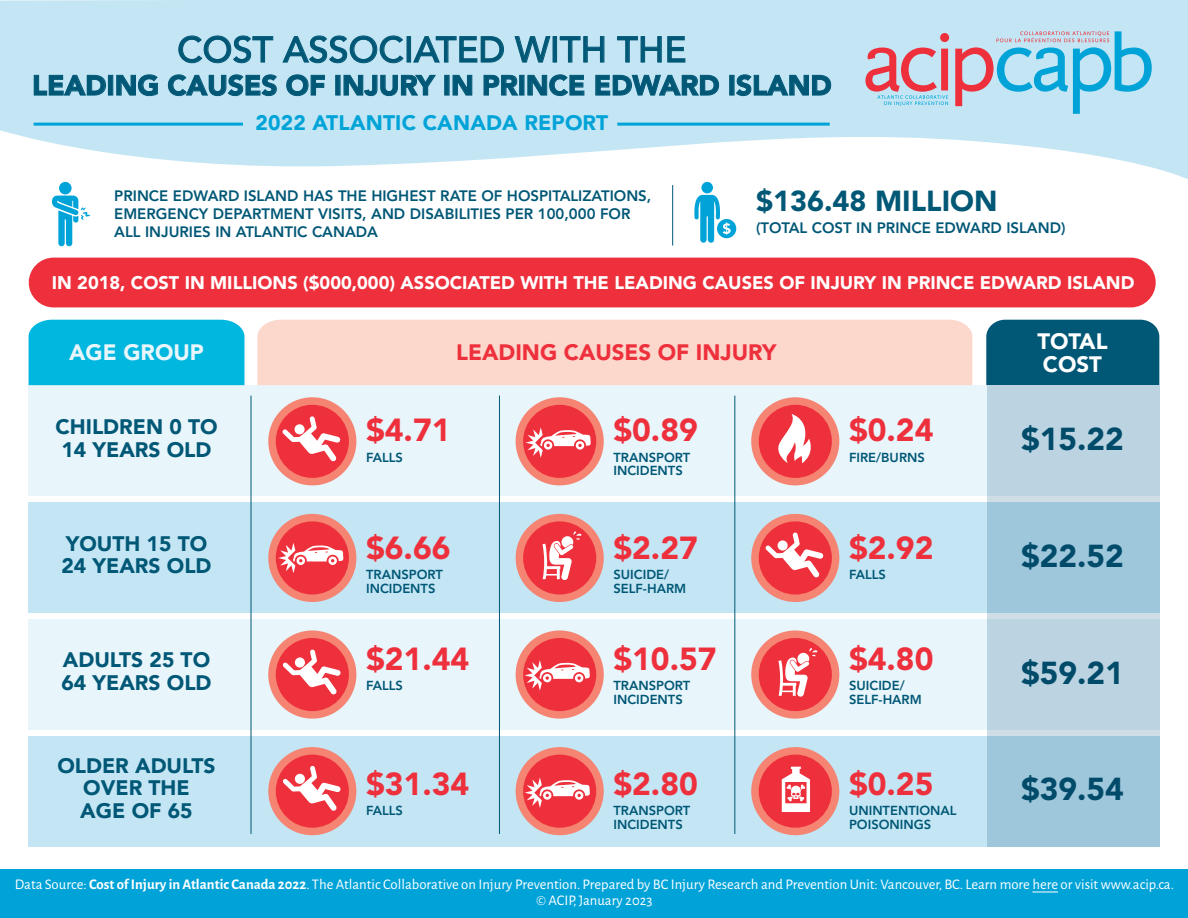
<style>
.page{position:relative;width:1188px;height:918px;background:#fff}
.page>*{position:absolute;margin:0;border:0;box-sizing:border-box;transform-origin:0 0}
.t1{font:500 36px "Avenir";color:#005776}
.t2{font:900 31.65px "Avenir LT Std";color:#ee303c}
.t3{font:900 31.5px "Avenir LT Std";color:#005776}
.t4{font:900 28.8px "Avenir LT Std";color:#005776}
.t5{font:900 27.9px "Avenir";color:#005776}
.t6{font:900 22.2px "Avenir LT Std";color:#ee303c}
.t7{font:900 22.2px/22.2px "Avenir LT Std";color:#fff}
.t8{font:900 22.2px "Avenir LT Std";color:#e8f5fb}
.t9{font:900 21px/22.5px "Avenir";color:#005776}
.t10{font:900 21px "Avenir";letter-spacing:.01em;color:#00a3d8}
.t11{font:900 18.15px "Avenir LT Std";color:#fff}
.t12{font:800 15px/18px "Avenir LT Std";color:#005776}
.t13{font:14.7px/15.5px "Alegreya Sans";color:#fff;text-align:center}
.t14{font:800 12.9px/13.5px "Avenir LT Std";color:#005776}
.s1{font-weight:700}
</style>
<div class="page">
<svg style="left:0;top:0;width:1188px;height:179px;fill:#c4e6f4"></svg>
<div style="left:29px;top:258px;width:1127px;height:49px;background:#ee303c;border-radius:25px"></div>
<svg style="left:955px;top:31px;width:197px;height:83px;background:#9fcbe0"></svg>
<svg style="left:865px;top:33px;width:84px;height:73px;background:#cab2c0"></svg>
<div style="left:0;top:869px;width:1188px;height:49px;background:#00a3d8"></div>
<svg style="left:1032px;top:892px;width:26px;height:1px"></svg>
<svg style="left:179px;top:36px;width:94px;height:27px;background:#a0ccdd"></svg>
<svg style="left:283px;top:36px;width:120px;height:27px;background:#9fcadc"></svg>
<div style="left:407px;top:36px;width:4px;height:26px;border:1px solid #005776"></div>
<svg style="left:413px;top:36px;width:91px;height:27px;background:#9bc8d9"></svg>
<svg style="left:515px;top:36px;width:35px;height:27px"></svg>
<div style="left:553px;top:36px;width:4px;height:26px;border:1px solid #005776"></div>
<svg style="left:560px;top:36px;width:44px;height:26px"></svg>
<svg style="left:617px;top:36px;width:68px;height:26px;background:#9dc9db"></svg>
<svg style="left:34px;top:75px;width:72px;height:21px;background:#95c3d5"></svg>
<div style="left:108px;top:75px;width:5px;height:20px;border:1px solid #005776"></div>
<svg style="left:116px;top:74px;width:42px;height:22px"></svg>
<svg style="left:168px;top:74px;width:109px;height:22px;background:#96c4d6"></svg>
<svg style="left:286px;top:74px;width:39px;height:22px"></svg>
<svg style="left:344px;top:75px;width:92px;height:21px;background:#96c4d6"></svg>
<svg style="left:453px;top:75px;width:19px;height:20px"></svg>
<svg style="left:484px;top:75px;width:34px;height:20px"></svg>
<div style="left:519px;top:75px;width:5px;height:20px;border:1px solid #005776"></div>
<svg style="left:528px;top:74px;width:56px;height:22px"></svg>
<svg style="left:595px;top:75px;width:124px;height:21px;background:#93c2d4"></svg>
<svg style="left:736px;top:74px;width:95px;height:22px;background:#97c5d7"></svg>
<hr style="left:34px;top:123px;width:209px;height:3px;background:#00a3d8">
<hr style="left:617px;top:123px;width:213px;height:3px;background:#00a3d8">
<div style="left:59px;top:182px;width:13px;height:12px;background:#00a3d8;border-radius:50%"></div>
<svg style="left:52px;top:196px;width:38px;height:51px"></svg>
<svg style="left:694px;top:182px;width:42px;height:61px"></svg>
<hr style="left:672px;top:185px;width:1px;height:61px;background:#005776">
<div style="left:986px;top:320px;width:173px;height:65px;background:#005776"></div>
<div style="left:28px;top:736px;width:1131px;height:111px;background:#c4e6f4"></div>
<div style="left:28px;top:619px;width:1131px;height:111px;background:#e8f5fb"></div>
<div style="left:28px;top:502px;width:1131px;height:111px;background:#c4e6f4"></div>
<div style="left:28px;top:385px;width:1131px;height:111px;background:#e8f5fb"></div>
<div style="left:257px;top:320px;width:715px;height:65px;background:#fcd7cb"></div>
<div style="left:29px;top:320px;width:215px;height:65px;background:#00b7e0"></div>
<svg style="left:268px;top:397px;width:88px;height:88px"></svg>
<div style="left:294px;top:424px;width:11px;height:10px;background:#fff;border-radius:50%"></div>
<svg style="left:516px;top:397px;width:88px;height:88px"></svg>
<svg style="left:268px;top:514px;width:88px;height:88px"></svg>
<svg style="left:516px;top:514px;width:88px;height:88px"></svg>
<svg style="left:751px;top:514px;width:88px;height:88px"></svg>
<div style="left:778px;top:540px;width:10px;height:11px;background:#fff;border-radius:50%"></div>
<svg style="left:268px;top:630px;width:88px;height:89px"></svg>
<div style="left:295px;top:657px;width:10px;height:11px;background:#fff;border-radius:50%"></div>
<svg style="left:516px;top:630px;width:88px;height:89px"></svg>
<svg style="left:751px;top:630px;width:88px;height:89px"></svg>
<svg style="left:268px;top:747px;width:88px;height:88px"></svg>
<div style="left:295px;top:774px;width:10px;height:10px;background:#fff;border-radius:50%"></div>
<svg style="left:516px;top:747px;width:88px;height:88px"></svg>
<svg style="left:751px;top:747px;width:88px;height:88px"></svg>
<svg style="left:987px;top:385px;width:172px;height:462px;background:#aecedf"></svg>
<hr style="left:251px;top:396px;width:1px;height:438px;background:#005776">
<hr style="left:499px;top:396px;width:1px;height:438px;background:#005776">
<hr style="left:734px;top:396px;width:1px;height:438px;background:#005776">
<svg style="left:751px;top:397px;width:88px;height:88px"></svg>
<h1 class="t1" style="left:177px;top:18px;width:511px">COST ASSOCIATED WITH THE</h1>
<h3 class="t5" style="left:32px;top:61px;width:801px">LEADING CAUSES OF INJURY IN PRINCE EDWARD ISLAND</h3>
<h3 class="t10" style="left:256px;top:104px;width:354px">2022 ATLANTIC CANADA REPORT</h3>
<p class="t12" style="left:114px;top:187px;width:539px">PRINCE EDWARD ISLAND HAS THE HIGHEST RATE OF HOSPITALIZATIONS,<br>EMERGENCY DEPARTMENT VISITS, AND DISABILITIES PER 100,000 FOR<br>ALL INJURIES IN ATLANTIC CANADA</p>
<h3 class="t4" style="left:756px;top:184px;width:243px">$136.48 MILLION</h3>
<p class="t12" style="left:756px;top:219px;width:311px">(TOTAL COST IN PRINCE EDWARD ISLAND)</p>
<p class="t11" style="left:52px;top:272px;width:1084px">IN 2018, COST IN MILLIONS ($000,000) ASSOCIATED WITH THE LEADING CAUSES OF INJURY IN PRINCE EDWARD ISLAND</p>
<h3 class="t8" style="left:69px;top:339px;width:136px">AGE GROUP</h3>
<h3 class="t6" style="left:456px;top:339px;width:322px">LEADING CAUSES OF INJURY</h3>
<h3 class="t7" style="left:1037px;top:330px;width:72px">TOTAL<br>COST</h3>
<h3 class="t9" style="left:55px;top:415px;width:164px">CHILDREN 0 TO<br>14 YEARS OLD</h3>
<h2 class="t2" style="left:366px;top:411px;width:86px">$4.71</h2>
<h3 class="t3" style="left:1021px;top:420px;width:104px">$15.22</h3>
<h2 class="t2" style="left:613px;top:411px;width:86px">$0.89</h2>
<p class="t14" style="left:613px;top:450px;width:78px">TRANSPORT<br>INCIDENTS</p>
<h2 class="t2" style="left:849px;top:411px;width:86px">$0.24</h2>
<p class="t14" style="left:849px;top:450px;width:77px">FIRE/BURNS</p>
<p class="t14" style="left:366px;top:450px;width:38px">FALLS</p>
<h3 class="t9" style="left:62px;top:532px;width:152px">YOUTH 15 TO<br>24 YEARS OLD</h3>
<h2 class="t2" style="left:366px;top:529px;width:86px">$6.66</h2>
<h3 class="t3" style="left:1021px;top:537px;width:104px">$22.52</h3>
<p class="t14" style="left:366px;top:568px;width:78px">TRANSPORT<br>INCIDENTS</p>
<h2 class="t2" style="left:613px;top:529px;width:86px">$2.27</h2>
<p class="t14" style="left:613px;top:568px;width:74px">SUICIDE/<br>SELF-HARM</p>
<h2 class="t2" style="left:849px;top:529px;width:86px">$2.92</h2>
<p class="t14" style="left:849px;top:568px;width:38px">FALLS</p>
<h2 class="t2" style="left:366px;top:640px;width:105px">$21.44</h2>
<p class="t14" style="left:366px;top:679px;width:38px">FALLS</p>
<h2 class="t2" style="left:613px;top:640px;width:105px">$10.57</h2>
<p class="t14" style="left:613px;top:679px;width:78px">TRANSPORT<br>INCIDENTS</p>
<h2 class="t2" style="left:849px;top:640px;width:86px">$4.80</h2>
<p class="t14" style="left:849px;top:679px;width:74px">SUICIDE/<br>SELF-HARM</p>
<h3 class="t9" style="left:62px;top:648px;width:152px">ADULTS 25 TO<br>64 YEARS OLD</h3>
<h3 class="t3" style="left:1021px;top:654px;width:104px">$59.21</h3>
<h3 class="t9" style="left:57px;top:754px;width:160px;text-align:center">OLDER ADULTS<br>OVER THE<br>AGE OF 65</h3>
<h2 class="t2" style="left:366px;top:765px;width:105px">$31.34</h2>
<h3 class="t3" style="left:1021px;top:770px;width:104px">$39.54</h3>
<p class="t14" style="left:366px;top:804px;width:38px">FALLS</p>
<h2 class="t2" style="left:613px;top:765px;width:86px">$2.80</h2>
<p class="t14" style="left:613px;top:804px;width:78px">TRANSPORT<br>INCIDENTS</p>
<h2 class="t2" style="left:849px;top:765px;width:86px">$0.25</h2>
<p class="t14" style="left:849px;top:804px;width:109px">UNINTENTIONAL<br>POISONINGS</p>
<p class="t13" style="left:15px;top:876px;width:1161px">Data Source: <span class="s1">Cost of Injury in Atlantic Canada 2022</span>. The Atlantic Collaborative on Injury Prevention. Prepared by BC Injury Research and Prevention Unit: Vancouver, BC. Learn more here or visit www.acip.ca. © ACIP, January 2023</p>
</div>
